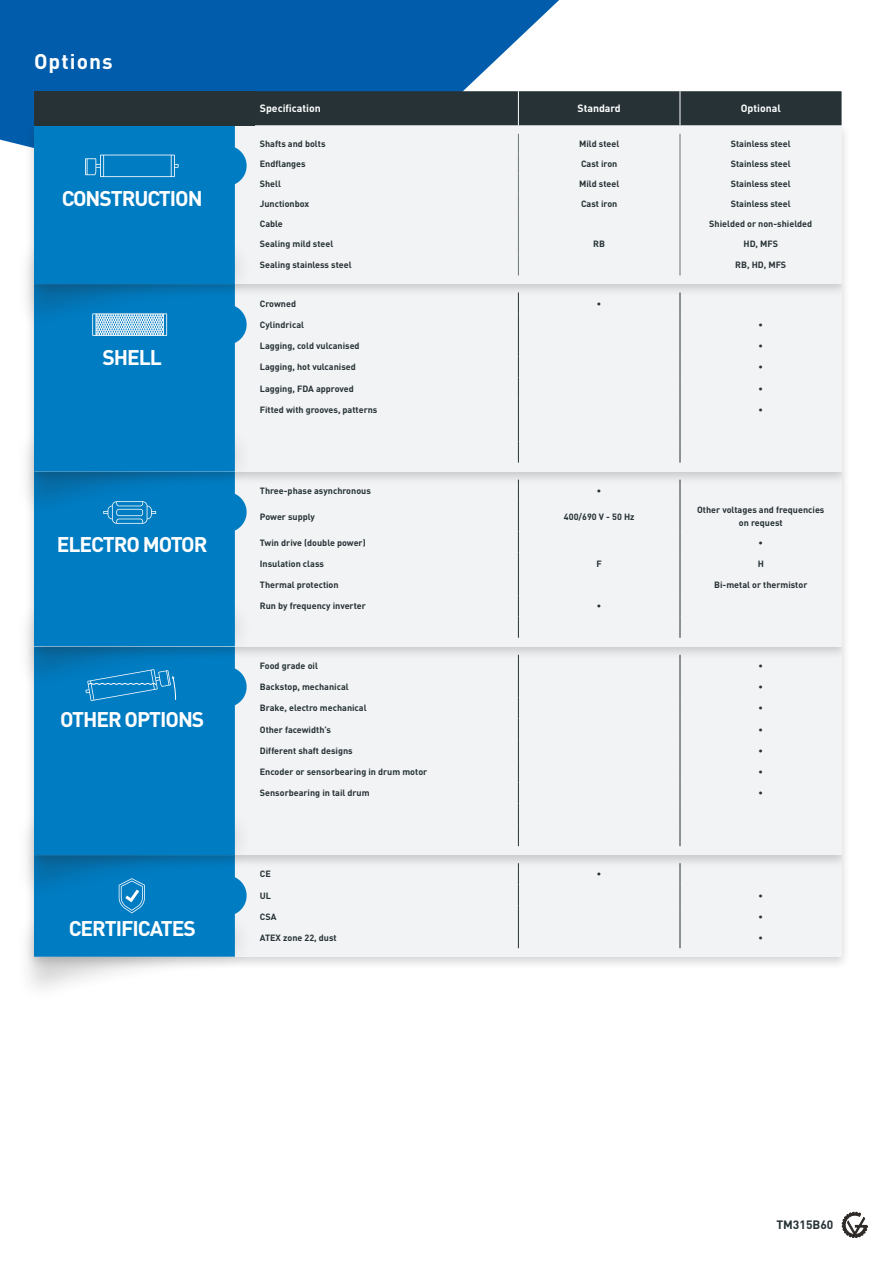
<style>
.page{position:relative;width:893px;height:1263px;background:#fff}
.page>*{position:absolute;margin:0;border:0;box-sizing:border-box;transform-origin:0 0}
.Hoofdstuk_wit{font:700 21px "DIN Pro";letter-spacing:-.05em;color:#fff}
.Hoofdstuk_wit-2{font:700 21px "DIN Pro";letter-spacing:.05em;color:#fff}
.t1{font:700 12px "DIN Pro";color:#263236}
.Header_tabel{font:700 10.5px "DIN Pro";color:#fff}
.t2{font:700 9px/13.5px "DIN Pro";color:#263236;text-align:center}
</style>
<div class="page">
<svg style="left:0;top:0;width:559px;height:146px;background:#1469b1"></svg>
<div style="left:25px;top:850px;width:826px;height:120px;background:#231f20;opacity:.2"></div>
<div style="left:34px;top:855px;width:808px;height:102px;background:#f2f3f4"></div>
<div style="left:15px;top:911px;width:237px;height:92px;background:#231f20;opacity:.2"></div>
<div style="left:25px;top:642px;width:826px;height:226px;background:#231f20;opacity:.2"></div>
<div style="left:34px;top:646px;width:808px;height:209px;background:#f2f3f4"></div>
<div style="left:15px;top:809px;width:237px;height:92px;background:#231f20;opacity:.2"></div>
<div style="left:25px;top:467px;width:826px;height:193px;background:#231f20;opacity:.2"></div>
<div style="left:34px;top:472px;width:808px;height:174px;background:#f2f3f4"></div>
<div style="left:15px;top:599px;width:237px;height:93px;background:#231f20;opacity:.2"></div>
<div style="left:25px;top:279px;width:826px;height:206px;background:#231f20;opacity:.2"></div>
<div style="left:34px;top:284px;width:808px;height:188px;background:#f2f3f4"></div>
<div style="left:15px;top:426px;width:237px;height:92px;background:#231f20;opacity:.2"></div>
<div style="left:25px;top:121px;width:826px;height:177px;background:#231f20;opacity:.2"></div>
<div style="left:34px;top:125px;width:808px;height:159px;background:#f2f3f4"></div>
<div style="left:15px;top:238px;width:237px;height:92px;background:#231f20;opacity:.2"></div>
<svg style="left:842px;top:1212px;width:25px;height:25px"></svg>
<div style="left:34px;top:91px;width:221px;height:34px;background:#263236"></div>
<div style="left:255px;top:91px;width:587px;height:34px;background:#263236"></div>
<hr style="left:518px;top:91px;width:1px;height:34px;background:#fff">
<hr style="left:680px;top:91px;width:1px;height:34px;background:#fff">
<svg style="left:518px;top:863px;width:1px;height:85px"></svg>
<svg style="left:680px;top:863px;width:1px;height:85px"></svg>
<svg style="left:518px;top:655px;width:1px;height:191px"></svg>
<svg style="left:680px;top:655px;width:1px;height:191px"></svg>
<svg style="left:518px;top:480px;width:1px;height:21px"></svg>
<svg style="left:680px;top:480px;width:1px;height:21px"></svg>
<hr style="left:518px;top:501px;width:1px;height:30px;background:#263236">
<hr style="left:680px;top:501px;width:1px;height:30px;background:#263236">
<svg style="left:518px;top:531px;width:1px;height:107px"></svg>
<svg style="left:680px;top:531px;width:1px;height:107px"></svg>
<svg style="left:518px;top:292px;width:1px;height:171px"></svg>
<svg style="left:680px;top:292px;width:1px;height:171px"></svg>
<svg style="left:518px;top:134px;width:1px;height:141px"></svg>
<svg style="left:680px;top:134px;width:1px;height:141px"></svg>
<svg style="left:34px;top:125px;width:213px;height:832px;background:#0f82c2"></svg>
<p class="Hoofdstuk_wit-2" style="left:34px;top:47px;width:80px">Options</p>
<p class="Hoofdstuk_wit" style="left:62px;top:184px;width:142px">CONSTRUCTION</p>
<p class="Hoofdstuk_wit" style="left:103px;top:343px;width:61px">SHELL</p>
<p class="Hoofdstuk_wit" style="left:57px;top:530px;width:152px">ELECTRO MOTOR</p>
<p class="Hoofdstuk_wit" style="left:60px;top:705px;width:146px">OTHER OPTIONS</p>
<p class="Hoofdstuk_wit" style="left:69px;top:914px;width:129px">CERTIFICATES</p>
<p class="Header_tabel" style="left:260px;top:101px;width:62px">Specification</p>
<p class="Header_tabel" style="left:577px;top:101px;width:45px">Standard</p>
<p class="Header_tabel" style="left:741px;top:101px;width:41px">Optional</p>
<p class="t2" style="left:260px;top:137px;width:67px">Shafts and bolts</p>
<p class="t2" style="left:579px;top:137px;width:42px">Mild steel</p>
<p class="t2" style="left:731px;top:137px;width:61px">Stainless steel</p>
<p class="t2" style="left:260px;top:157px;width:47px">Endflanges</p>
<p class="t2" style="left:581px;top:157px;width:38px">Cast iron</p>
<p class="t2" style="left:731px;top:157px;width:61px">Stainless steel</p>
<p class="t2" style="left:260px;top:176px;width:23px">Shell</p>
<p class="t2" style="left:579px;top:176px;width:42px">Mild steel</p>
<p class="t2" style="left:731px;top:176px;width:61px">Stainless steel</p>
<p class="t2" style="left:260px;top:196px;width:51px">Junctionbox</p>
<p class="t2" style="left:581px;top:196px;width:38px">Cast iron</p>
<p class="t2" style="left:731px;top:196px;width:61px">Stainless steel</p>
<p class="t2" style="left:260px;top:216px;width:25px">Cable</p>
<p class="t2" style="left:709px;top:216px;width:104px">Shielded or non-shielded</p>
<p class="t2" style="left:260px;top:237px;width:75px">Sealing mild steel</p>
<p class="t2" style="left:593px;top:237px;width:13px">RB</p>
<p class="t2" style="left:743px;top:237px;width:36px">HD, MFS</p>
<p class="t2" style="left:260px;top:258px;width:93px">Sealing stainless steel</p>
<p class="t2" style="left:735px;top:258px;width:52px">RB, HD, MFS</p>
<p class="t2" style="left:260px;top:296px;width:38px">Crowned</p>
<p class="t2" style="left:597px;top:296px;width:6px">•</p>
<p class="t2" style="left:260px;top:317px;width:46px">Cylindrical</p>
<p class="t2" style="left:759px;top:317px;width:6px">•</p>
<p class="t2" style="left:260px;top:339px;width:101px">Lagging, cold vulcanised</p>
<p class="t2" style="left:759px;top:339px;width:6px">•</p>
<p class="t2" style="left:260px;top:360px;width:97px">Lagging, hot vulcanised</p>
<p class="t2" style="left:759px;top:360px;width:6px">•</p>
<p class="t2" style="left:260px;top:381px;width:96px">Lagging, FDA approved</p>
<p class="t2" style="left:759px;top:381px;width:6px">•</p>
<p class="t2" style="left:260px;top:402px;width:119px">Fitted with grooves, patterns</p>
<p class="t2" style="left:759px;top:402px;width:6px">•</p>
<p class="t2" style="left:260px;top:483px;width:113px">Three-phase asynchronous</p>
<p class="t2" style="left:597px;top:483px;width:6px">•</p>
<p class="t2" style="left:260px;top:509px;width:57px">Power supply</p>
<p class="t2" style="left:564px;top:509px;width:72px">400/690 V - 50 Hz</p>
<p class="t2" style="left:697px;top:502px;width:129px">Other voltages and frequencies on request</p>
<p class="t2" style="left:260px;top:535px;width:107px">Twin drive (double power)</p>
<p class="t2" style="left:759px;top:535px;width:6px">•</p>
<p class="t2" style="left:260px;top:556px;width:66px">Insulation class</p>
<p class="t2" style="left:596px;top:556px;width:7px">F</p>
<p class="t2" style="left:758px;top:556px;width:8px">H</p>
<p class="t2" style="left:260px;top:578px;width:80px">Thermal protection</p>
<p class="t2" style="left:714px;top:578px;width:95px">Bi-metal or thermistor</p>
<p class="t2" style="left:260px;top:599px;width:108px">Run by frequency inverter</p>
<p class="t2" style="left:597px;top:599px;width:6px">•</p>
<p class="t2" style="left:260px;top:658px;width:60px">Food grade oil</p>
<p class="t2" style="left:759px;top:658px;width:6px">•</p>
<p class="t2" style="left:260px;top:680px;width:90px">Backstop, mechanical</p>
<p class="t2" style="left:759px;top:680px;width:6px">•</p>
<p class="t2" style="left:260px;top:701px;width:108px">Brake, electro mechanical</p>
<p class="t2" style="left:759px;top:701px;width:6px">•</p>
<p class="t2" style="left:260px;top:722px;width:73px">Other facewidth’s</p>
<p class="t2" style="left:759px;top:722px;width:6px">•</p>
<p class="t2" style="left:260px;top:743px;width:94px">Different shaft designs</p>
<p class="t2" style="left:759px;top:743px;width:6px">•</p>
<p class="t2" style="left:260px;top:765px;width:169px">Encoder or sensorbearing in drum motor</p>
<p class="t2" style="left:759px;top:765px;width:6px">•</p>
<p class="t2" style="left:260px;top:786px;width:111px">Sensorbearing in tail drum</p>
<p class="t2" style="left:759px;top:786px;width:6px">•</p>
<p class="t2" style="left:260px;top:867px;width:13px">CE</p>
<p class="t2" style="left:597px;top:867px;width:6px">•</p>
<p class="t2" style="left:260px;top:888px;width:13px">UL</p>
<p class="t2" style="left:759px;top:888px;width:6px">•</p>
<p class="t2" style="left:260px;top:909px;width:18px">CSA</p>
<p class="t2" style="left:759px;top:909px;width:6px">•</p>
<p class="t2" style="left:260px;top:931px;width:78px">ATEX zone 22, dust</p>
<p class="t2" style="left:759px;top:931px;width:6px">•</p>
<h2 class="t1" style="left:776px;top:1217px;width:59px">TM315B60</h2>
</div>
